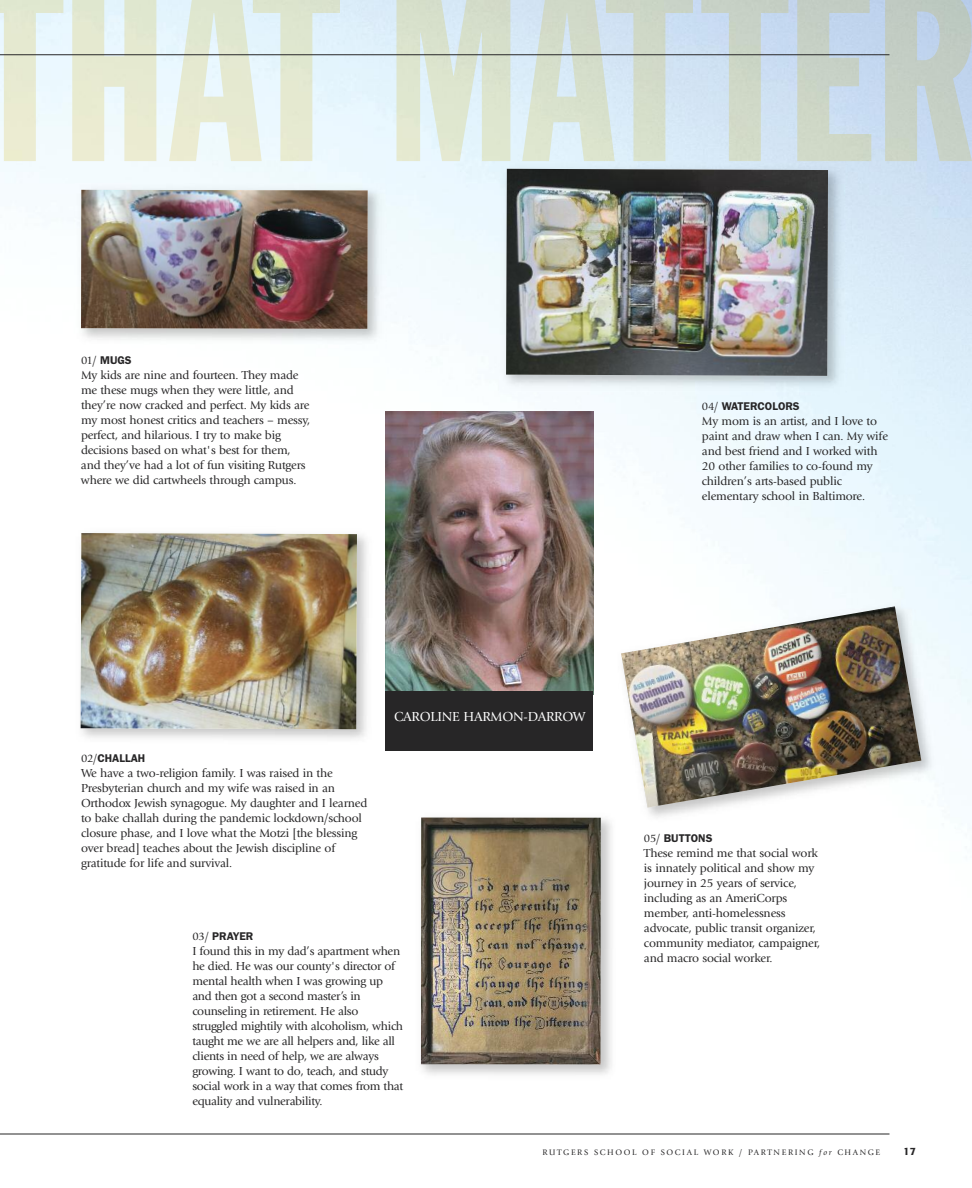
<style>
.page{position:relative;width:972px;height:1188px;background:#fff}
.page>*{position:absolute;margin:0;border:0;box-sizing:border-box;transform-origin:0 0}
.t1{font:13.5px "Giovanni";letter-spacing:-.015em;color:#fff}
.t2{font:12px/15px "Giovanni";letter-spacing:-.015em;color:#272627}
.t3{font:600 11.25px "Franklin Gothic";color:#272627}
.t4{font:500 10.5px "Formata BQ";color:#272627}
.t5{font:8.25px "Giovanni";letter-spacing:.2em;color:#272627}
.s1{font-family:"Giovanni";font-weight:400}
.s2{font-family:"Giovanni Itl"}
</style>
<div class="page">
<img style="left:0;top:0;width:972px;height:1134px">
<img style="left:0;top:0;width:615px;height:162px">
<img style="left:606px;top:0;width:87px;height:161px">
<img style="left:701px;top:0;width:271px;height:161px">
<hr style="left:0;top:54px;width:890px;height:1px;background:#272627">
<hr style="left:0;top:1134px;width:890px;height:1px;background:#272627">
<img style="left:385px;top:412px;width:208px;height:282px">
<div style="left:386px;top:691px;width:207px;height:60px;background:#272627"></div>
<img style="left:75px;top:183px;width:312px;height:165px">
<img style="left:81px;top:190px;width:287px;height:139px">
<img style="left:414px;top:811px;width:206px;height:273px">
<img style="left:421px;top:818px;width:180px;height:246px">
<img style="left:74px;top:526px;width:302px;height:223px">
<img style="left:81px;top:533px;width:276px;height:196px">
<img style="left:499px;top:162px;width:349px;height:234px">
<img style="left:506px;top:169px;width:322px;height:207px">
<img style="left:612px;top:597px;width:331px;height:232px">
<img style="left:621px;top:606px;width:300px;height:202px">
<p class="t3" style="left:81px;top:354px;width:52px"><span class="s1">01/</span> MUGS</p>
<p class="t2" style="left:81px;top:368px;width:231px">My kids are nine and fourteen. They made me these mugs when they were little, and they’re now cracked and perfect. My kids are my most honest critics and teachers – messy, perfect, and hilarious. I try to make big decisions based on what's best for them, and they’ve had a lot of fun visiting Rutgers where we did cartwheels through campus.</p>
<p class="t3" style="left:702px;top:400px;width:99px"><span class="s1">04/</span> WATERCOLORS</p>
<p class="t2" style="left:702px;top:415px;width:188px">My mom is an artist, and I love to paint and draw when I can. My wife and best friend and I worked with<br>20 other families to co-found my children’s arts-based public elementary school in Baltimore.</p>
<p class="t3" style="left:81px;top:752px;width:66px"><span class="s1">02/</span>CHALLAH</p>
<p class="t2" style="left:81px;top:767px;width:288px">We have a two-religion family. I was raised in the Presbyterian church and my wife was raised in an Orthodox Jewish synagogue. My daughter and I learned to bake challah during the pandemic lockdown/school closure phase, and I love what the Motzi [the blessing over bread] teaches about the Jewish discipline of gratitude for life and survival.</p>
<p class="t1" style="left:394px;top:712px;width:193px">CAROLINE HARMON-DARROW</p>
<p class="t3" style="left:192px;top:929px;width:62px"><span class="s1">03/</span> PRAYER</p>
<p class="t2" style="left:192px;top:944px;width:212px">I found this in my dad’s apartment when he died. He was our county's director of mental health when I was growing up and then got a second master’s in counseling in retirement. He also struggled mightily with alcoholism, which taught me we are all helpers and, like all clients in need of help, we are always growing. I want to do, teach, and study social work in a way that comes from that equality and vulnerability.</p>
<p class="t3" style="left:644px;top:832px;width:70px"><span class="s1">05/</span> BUTTONS</p>
<p class="t2" style="left:644px;top:847px;width:178px">These remind me that social work is innately political and show my journey in 25 years of service, including as an AmeriCorps member, anti-homelessness advocate, public transit organizer, community mediator, campaigner, and macro social worker.</p>
<p class="t5" style="left:543px;top:1149px;width:339px">RUTGERS SCHOOL OF SOCIAL WORK / PARTNERING <span class="s2">for</span> CHANGE</p>
<p class="t4" style="left:904px;top:1147px;width:14px">17</p>
</div>
